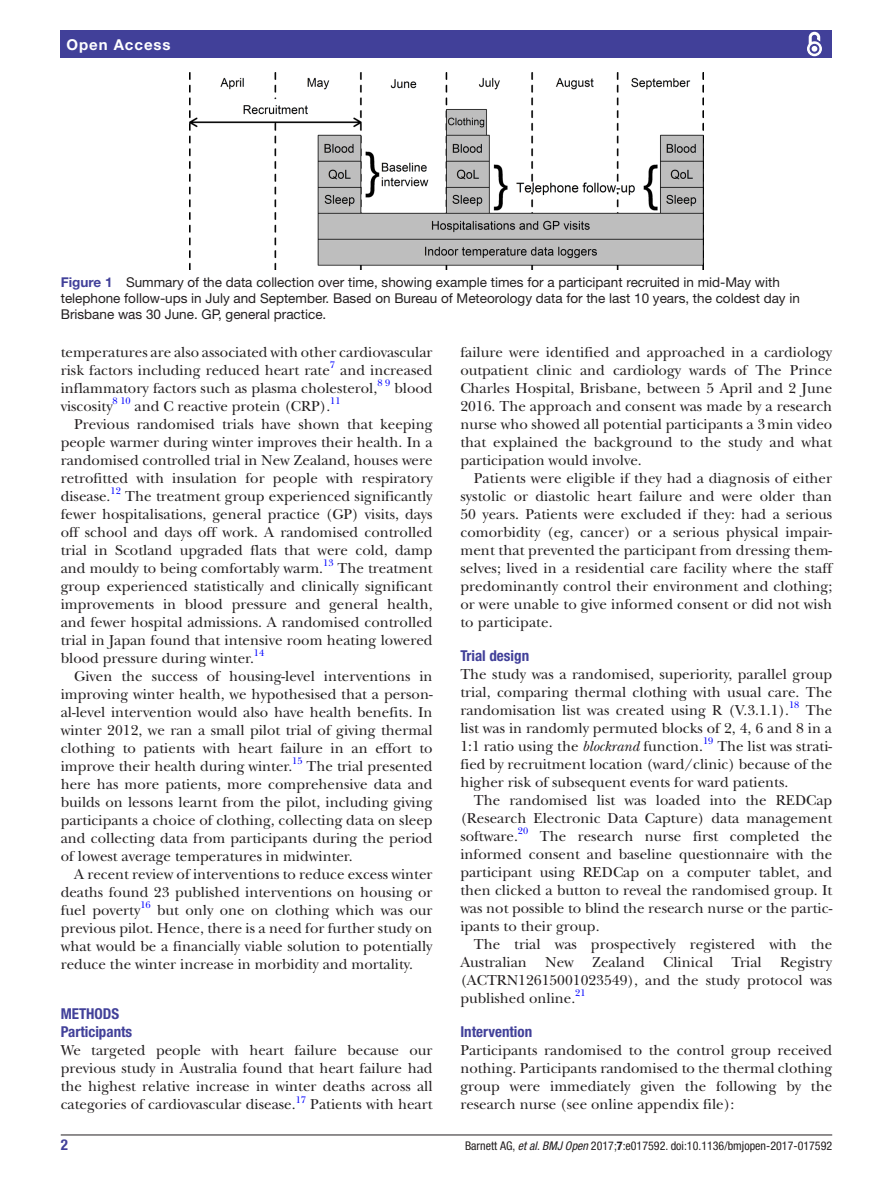
<style>
.page{position:relative;width:893px;height:1191px;background:#fff}
.page>*{position:absolute;margin:0;border:0;box-sizing:border-box;transform-origin:0 0}
.t1{font:15px/18px "New Baskerville";color:#231f20;text-align:justify}
.t2{font:700 condensed 15px/18px "Helvetica Neue LT Std";color:#414099}
.t3{font:700 15px "Helvetica Neue LT Std";letter-spacing:.065em;color:#fff}
.t4{font:13.5px/16.2px "Helvetica Neue LT Std";color:#231f20}
.t5{font:condensed 12px "Helvetica Neue LT Std";color:#231f20}
.t6{font:9.9px "New Baskerville";color:#00f}
.s1{font-weight:700;color:#414099}
.s2{font-style:italic}
.s3{font-weight:700}
</style>
<div class="page">
<hr style="left:61px;top:1134px;width:771px;height:1px;background:#231f20">
<div style="left:61px;top:31px;width:771px;height:27px;background:#414099"></div>
<svg style="left:807px;top:31px;width:15px;height:26px"></svg>
<img style="left:189px;top:73px;width:515px;height:196px">
<p class="t3" style="left:66px;top:35px;width:106px">Open Access</p>
<p class="t4" style="left:61px;top:274px;width:741px"><span class="s1">Figure 1</span> Summary of the data collection over time, showing example times for a participant recruited in mid-May with telephone follow-ups in July and September. Based on Bureau of Meteorology data for the last 10 years, the coldest day in<br>Brisbane was 30 June. GP, general practice.</p>
<p class="t1" style="left:61px;top:343px;width:373px">temperatures are also associated with other cardiovascular risk factors including reduced heart rate</p>
<p class="t1" style="left:460px;top:343px;width:373px">failure were identified and approached in a cardiology outpatient clinic and cardiology wards of The Prince Charles Hospital, Brisbane, between 5 April and 2 June 2016. The approach and consent was made by a research nurse who showed all potential participants a 3min video that explained the background to the study and what participation would involve.</p>
<p class="t1" style="left:460px;top:469px;width:373px;text-indent:14px">Patients were eligible if they had a diagnosis of either systolic or diastolic heart failure and were older than 50 years. Patients were excluded if they: had a serious comorbidity (eg, cancer) or a serious physical impair&shy;ment that prevented the participant from dressing them&shy;selves; lived in a residential care facility where the staff predominantly control their environment and clothing; or were unable to give informed consent or did not wish to participate.</p>
<p class="t2" style="left:460px;top:646px;width:70px">Trial design</p>
<p class="t1" style="left:460px;top:665px;width:373px">The study was a randomised, superiority, parallel group trial, comparing thermal clothing with usual care. The randomisation list was created using R (V.3.1.1).</p>
<p class="t6" style="left:330px;top:359px;width:7px">7</p>
<p class="t1" style="left:61px;top:361px;width:373px;text-indent:279px">and increased inflammatory factors such as plasma cholesterol,</p>
<p class="t6" style="left:377px;top:377px;width:15px">8 9</p>
<p class="t1" style="left:394px;top:379px;width:40px">blood</p>
<p class="t6" style="left:113px;top:395px;width:20px">8 10</p>
<p class="t1" style="left:135px;top:397px;width:197px">and C reactive protein (CRP).</p>
<p class="t6" style="left:330px;top:395px;width:12px">11</p>
<p class="t1" style="left:61px;top:415px;width:373px;text-indent:14px">Previous randomised trials have shown that keeping people warmer during winter improves their health. In a randomised controlled trial in New Zealand, houses were retrofitted with insulation for people with respiratory disease.</p>
<p class="t1" style="left:61px;top:397px;width:53px">viscosity</p>
<p class="t6" style="left:111px;top:485px;width:12px">12</p>
<p class="t1" style="left:61px;top:487px;width:373px;text-indent:65px">The treatment group experienced significantly fewer hospitalisations, general practice (GP) visits, days off school and days off work. A randomised controlled trial in Scotland upgraded flats that were cold, damp and mouldy to being comfortably warm.</p>
<p class="t6" style="left:323px;top:557px;width:12px">13</p>
<p class="t1" style="left:61px;top:559px;width:373px;text-indent:277px">The treatment group experienced statistically and clinically significant improvements in blood pressure and general health, and fewer hospital admissions. A randomised controlled trial in Japan found that intensive room heating lowered blood pressure during winter.</p>
<p class="t6" style="left:254px;top:647px;width:12px">14</p>
<p class="t1" style="left:61px;top:667px;width:373px;text-indent:14px">Given the success of housing-level interventions in improving winter health, we hypothesised that a person&shy;al-level intervention would also have health benefits. In winter 2012, we ran a small pilot trial of giving thermal clothing to patients with heart failure in an effort to improve their health during winter.</p>
<p class="t6" style="left:789px;top:699px;width:12px">18</p>
<p class="t1" style="left:460px;top:701px;width:373px;text-indent:345px">The list was in randomly permuted blocks of 2, 4, 6 and 8 in a 1:1 ratio using the <span class="s2">blockrand</span> function.</p>
<p class="t6" style="left:703px;top:735px;width:12px">19</p>
<p class="t1" style="left:460px;top:737px;width:373px;text-indent:257px">The list was strati&shy;fied by recruitment location (ward/clinic) because of the higher risk of subsequent events for ward patients.</p>
<p class="t1" style="left:460px;top:791px;width:373px;text-indent:14px">The randomised list was loaded into the REDCap (Research Electronic Data Capture) data management software.</p>
<p class="t6" style="left:292px;top:755px;width:12px">15</p>
<p class="t1" style="left:61px;top:757px;width:373px;text-indent:246px">The trial presented here has more patients, more comprehensive data and builds on lessons learnt from the pilot, including giving participants a choice of clothing, collecting data on sleep and collecting data from participants during the period of lowest average temperatures in midwinter.</p>
<p class="t1" style="left:61px;top:865px;width:373px;text-indent:14px">A recent review of interventions to reduce excess winter deaths found 23 published interventions on housing or fuel poverty<sup>16</sup> but only one on clothing which was our previous pilot. Hence, there is a need for further study on what would be a financially viable solution to potentially reduce the winter increase in morbidity and mortality.</p>
<p class="t2" style="left:61px;top:1005px;width:73px">Methods<br>Participants</p>
<p class="t1" style="left:61px;top:1041px;width:373px">We targeted people with heart failure because our previous study in Australia found that heart failure had the highest relative increase in winter deaths across all categories of cardiovascular disease.<sup>17</sup> Patients with heart</p>
<p class="t6" style="left:518px;top:825px;width:12px">20</p>
<p class="t1" style="left:460px;top:827px;width:373px;text-indent:79px">The research nurse first completed the informed consent and baseline questionnaire with the participant using REDCap on a computer tablet, and then clicked a button to reveal the randomised group. It was not possible to blind the research nurse or the partic&shy;ipants to their group.</p>
<p class="t1" style="left:460px;top:935px;width:373px;text-indent:14px">The trial was prospectively registered with the Australian New Zealand Clinical Trial Registry (ACTRN12615001023549), and the study protocol was published online.<sup>21</sup></p>
<p class="t2" style="left:460px;top:1022px;width:73px">Intervention</p>
<p class="t1" style="left:460px;top:1041px;width:373px">Participants randomised to the control group received nothing. Participants randomised to the thermal clothing group were immediately given the following by the research nurse (see online appendix file):</p>
<p class="t2" style="left:61px;top:1135px;width:9px">2</p>
<p class="t5" style="left:465px;top:1138px;width:369px">Barnett AG, <span class="s2">et al</span>. <span class="s2">BMJ Open</span> 2017;<span class="s3">7</span>:e017592. doi:10.1136/bmjopen-2017-017592</p>
</div>
